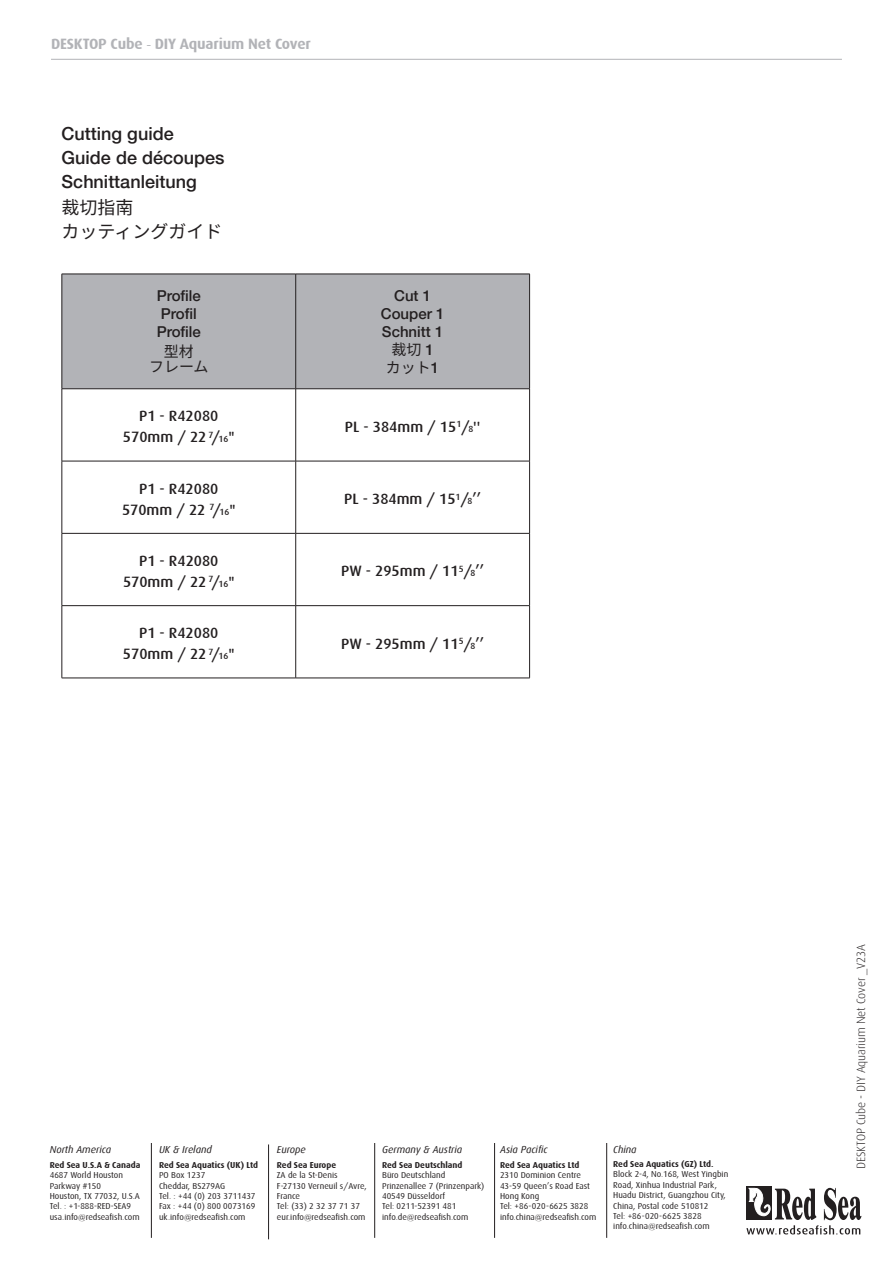
<style>
.page{position:relative;width:893px;height:1263px;background:#fff}
.page>*{position:absolute;margin:0;border:0;box-sizing:border-box;transform-origin:0 0}
.t1{font:500 18px/24px "Helvetica Neue LT Pro";color:#231f20}
.t2{font:18px "Noto Sans JP";color:#231f20}
.t3{font:18px "Noto Sans SC";color:#231f20}
.t4{font:500 15px/21px "Dax";color:#231f20;text-align:center}
.t5{font:500 15px/18px "Helvetica Neue LT Pro";color:#231f20}
.t6{font:700 15px "Dax";letter-spacing:-.01em;color:#b2b3b7}
.t7{font:15px "Noto Sans JP";color:#231f20}
.t8{font:15px "Noto Sans SC";color:#231f20}
.t9{font:300 12px "Dax";letter-spacing:-.01em;color:#231f20}
.t10{font:italic 10.05px "Dax";color:#231f20}
.t11{font:8.7px/10.4px "Dax";color:#231f20}
.t12{font:700 8.7px "Dax";color:#231f20}
.s1{font-family:"Adobe Hebrew";font-weight:400}
.s2{font-family:"Helvetica Neue LT Pro";font-weight:500}
.s3{font-size:9px}
</style>
<div class="page">
<hr style="left:51px;top:59px;width:791px;height:1px;background:#b2b3b7">
<hr style="left:151px;top:1143px;width:1px;height:95px;background:#231f20">
<hr style="left:268px;top:1144px;width:1px;height:95px;background:#231f20">
<hr style="left:374px;top:1143px;width:1px;height:95px;background:#231f20">
<hr style="left:494px;top:1143px;width:1px;height:95px;background:#231f20">
<hr style="left:606px;top:1143px;width:1px;height:95px;background:#231f20">
<svg style="left:746px;top:1186px;width:26px;height:2px"></svg>
<svg style="left:746px;top:1188px;width:115px;height:46px"></svg>
<div style="left:63px;top:275px;width:466px;height:113px;background:#b2b3b7"></div>
<hr style="left:62px;top:274px;width:234px;height:1px;background:#231f20">
<hr style="left:62px;top:274px;width:1px;height:115px;background:#231f20">
<hr style="left:296px;top:274px;width:234px;height:1px;background:#231f20">
<hr style="left:295px;top:274px;width:1px;height:115px;background:#231f20">
<hr style="left:529px;top:274px;width:1px;height:115px;background:#231f20">
<hr style="left:62px;top:388px;width:234px;height:1px;background:#231f20">
<hr style="left:62px;top:389px;width:1px;height:72px;background:#231f20">
<hr style="left:296px;top:388px;width:234px;height:1px;background:#231f20">
<hr style="left:295px;top:389px;width:1px;height:72px;background:#231f20">
<hr style="left:529px;top:389px;width:1px;height:72px;background:#231f20">
<hr style="left:62px;top:461px;width:234px;height:1px;background:#231f20">
<hr style="left:62px;top:461px;width:1px;height:72px;background:#231f20">
<hr style="left:296px;top:461px;width:234px;height:1px;background:#231f20">
<hr style="left:295px;top:461px;width:1px;height:72px;background:#231f20">
<hr style="left:529px;top:461px;width:1px;height:72px;background:#231f20">
<hr style="left:62px;top:533px;width:234px;height:1px;background:#231f20">
<hr style="left:62px;top:533px;width:1px;height:72px;background:#231f20">
<hr style="left:296px;top:533px;width:234px;height:1px;background:#231f20">
<hr style="left:295px;top:533px;width:1px;height:72px;background:#231f20">
<hr style="left:529px;top:533px;width:1px;height:72px;background:#231f20">
<hr style="left:62px;top:605px;width:234px;height:1px;background:#231f20">
<hr style="left:62px;top:606px;width:1px;height:72px;background:#231f20">
<hr style="left:296px;top:605px;width:234px;height:1px;background:#231f20">
<hr style="left:295px;top:606px;width:1px;height:72px;background:#231f20">
<hr style="left:529px;top:606px;width:1px;height:72px;background:#231f20">
<hr style="left:62px;top:678px;width:234px;height:1px;background:#231f20">
<hr style="left:296px;top:678px;width:234px;height:1px;background:#231f20">
<h2 class="t6" style="left:51px;top:35px;width:261px">DESKTOP Cube <span class="s1">-</span> DIY Aquarium Net Cover</h2>
<h1 class="t1" style="left:62px;top:122px;width:164px">Cutting guide<br>Guide de découpes<br>Schnittanleitung</h1>
<h1 class="t3" style="left:62px;top:197px;width:73px">裁切指南</h1>
<h1 class="t2" style="left:62px;top:221px;width:162px">カッティングガイド</h1>
<h2 class="t5" style="left:157px;top:287px;width:46px">Profile<br>Profil<br>Profile</h2>
<h2 class="t8" style="left:164px;top:343px;width:32px">型材</h2>
<h2 class="t7" style="left:149px;top:358px;width:61px">フレーム</h2>
<h2 class="t5" style="left:381px;top:286px;width:65px;text-align:center">Cut 1<br>Couper 1<br>Schnitt 1</h2>
<h2 class="t8" style="left:391px;top:341px;width:44px">裁切 <span class="s2">1</span></h2>
<h2 class="t7" style="left:386px;top:359px;width:55px">カット<span class="s2">1</span></h2>
<h2 class="t4" style="left:123px;top:406px;width:113px">P1 - R42080<br>570mm / 22 <sup>7</sup>/<span class="s3">16</span>"</h2>
<h2 class="t4" style="left:345px;top:416px;width:137px">PL - 384mm / 15<sup>1</sup>/<span class="s3">8</span>''</h2>
<h2 class="t4" style="left:122px;top:478px;width:115px">P1 - R42080<br>570mm / 22 <sup>7</sup>/<span class="s3">16</span>"</h2>
<h2 class="t4" style="left:344px;top:489px;width:138px">PL - 384mm / 15<sup>1</sup>/<span class="s3">8</span>’’</h2>
<h2 class="t4" style="left:123px;top:550px;width:113px">P1 - R42080<br>570mm / 22 <sup>7</sup>/<span class="s3">16</span>"</h2>
<h2 class="t4" style="left:341px;top:561px;width:145px">PW - 295mm / 11<sup>5</sup>/<span class="s3">8</span>’’</h2>
<h2 class="t4" style="left:123px;top:623px;width:113px">P1 - R42080<br>570mm / 22 <sup>7</sup>/<span class="s3">16</span>"</h2>
<h2 class="t4" style="left:341px;top:633px;width:145px">PW - 295mm / 11<sup>5</sup>/<span class="s3">8</span>’’</h2>
<p class="t10" style="left:50px;top:1144px;width:63px">North America</p>
<p class="t12" style="left:50px;top:1160px;width:92px">Red Sea U.S.A &amp; Canada</p>
<p class="t11" style="left:50px;top:1170px;width:92px">4687 World Houston<br>Parkway #150<br>Houston, TX 77032, U.S.A<br>Tel. : +1-888-RED-SEA9 usa.info@redseafish.com</p>
<p class="t10" style="left:159px;top:1144px;width:54px">UK &amp; Ireland</p>
<p class="t12" style="left:159px;top:1160px;width:100px">Red Sea Aquatics (UK) Ltd</p>
<p class="t11" style="left:159px;top:1170px;width:98px">PO Box 1237<br>Cheddar, BS279AG<br>Tel. : +44 (0) 203 3711437<br>Fax : +44 (0) 800 0073169 uk.info@redseafish.com</p>
<p class="t10" style="left:277px;top:1144px;width:30px">Europe</p>
<p class="t12" style="left:277px;top:1160px;width:61px">Red Sea Europe</p>
<p class="t11" style="left:277px;top:1170px;width:91px">ZA de la St-Denis<br>F-27130 Verneuil s/Avre,<br>France<br>Tel: (33) 2 32 37 71 37 eur.info@redseafish.com</p>
<p class="t10" style="left:382px;top:1144px;width:82px">Germany &amp; Austria</p>
<p class="t12" style="left:382px;top:1160px;width:82px">Red Sea Deutschland</p>
<p class="t11" style="left:382px;top:1170px;width:104px">Büro Deutschland<br>Prinzenallee 7 (Prinzenpark)<br>40549 Düsseldorf<br>Tel: 0211-52391 481 info.de@redseafish.com</p>
<p class="t10" style="left:500px;top:1144px;width:49px">Asia Pacific</p>
<p class="t12" style="left:500px;top:1160px;width:81px">Red Sea Aquatics Ltd</p>
<p class="t11" style="left:500px;top:1170px;width:98px">2310 Dominion Centre<br>43-59 Queen’s Road East<br>Hong Kong<br>Tel: +86-020-6625 3828 info.china@redseafish.com</p>
<p class="t10" style="left:613px;top:1143px;width:25px">China</p>
<p class="t12" style="left:613px;top:1159px;width:102px">Red Sea Aquatics (GZ) Ltd.</p>
<p class="t11" style="left:613px;top:1169px;width:117px">Block 2-4, No.168, West Yingbin<br>Road, Xinhua Industrial Park,<br>Huadu District, Guangzhou City,<br>China, Postal code 510812<br>Tel: +86-020-6625 3828 info.china@redseafish.com</p>
<h3 class="t9" style="left:854px;top:1169px;width:226px;rotate:-90deg">DESKTOP Cube - DIY Aquarium Net Cover _V23A</h3>
</div>
